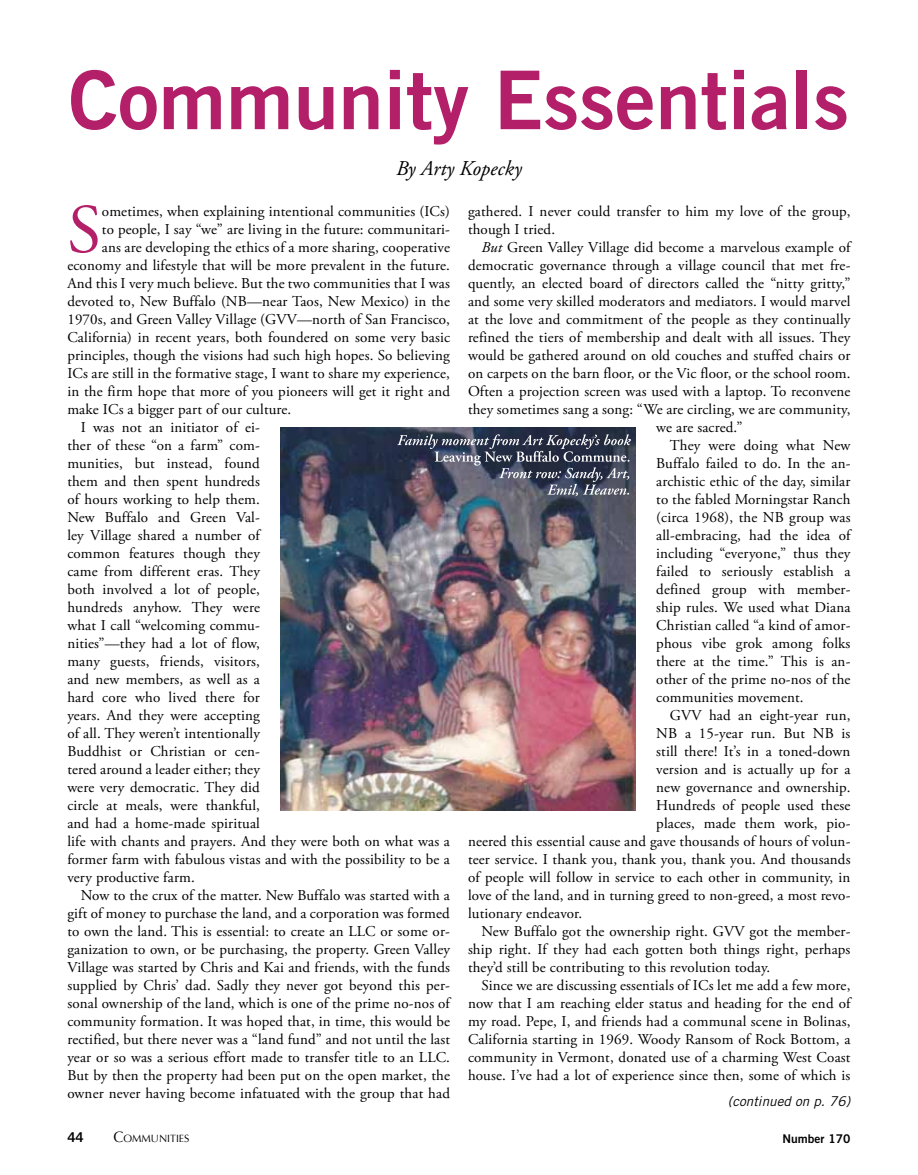
<style>
.page{position:relative;width:918px;height:1175px;background:#fff}
.page>*{position:absolute;margin:0;border:0;box-sizing:border-box;transform-origin:0 0}
.t1{font:81px "Trade Gothic Bold Two";color:#b31f69}
.t2{font:69.3px "Adobe Garamond Pro";color:#b31f69}
.t3{font:italic 21px "Adobe Garamond Pro";color:#000}
.t4{font:15px/18px "Adobe Garamond Pro";letter-spacing:.01em;color:#000}
.t5{font:italic 13.5px "Trade Gothic";color:#000}
.t6{font:13.5px "Trade Gothic Bold Two";color:#000}
.t7{font:12px "Trade Gothic Bold Two";color:#000}
.t8{font:10.5px "Optima";color:#000}
.s1{font-style:italic}
.s2{font-size:15px}
</style>
<div class="page">
<img style="left:280px;top:428px;width:356px;height:382px">
<svg style="left:397px;top:434px;width:234px;height:62px;background:#535769"></svg>
<h1 class="t1" style="left:69px;top:50px;width:782px">Community Essentials</h1>
<h3 class="t3" style="left:396px;top:156px;width:127px">By Arty Kopecky</h3>
<p class="t4" style="left:468px;top:203px;width:384px">gathered. I never could transfer to him my love of the group, though I tried.</p>
<p class="t4" style="left:482px;top:239px;width:370px"><span class="s1">But</span> Green Valley Village did become a marvelous example of</p>
<p class="t4" style="left:468px;top:257px;width:384px">democratic governance through a village council that met fre-</p>
<p class="t4" style="left:468px;top:275px;width:384px">quently, an elected board of directors called the “nitty gritty,”</p>
<p class="t4" style="left:468px;top:293px;width:384px">and some very skilled moderators and mediators. I would marvel</p>
<p class="t4" style="left:468px;top:311px;width:384px">at the love and commitment of the people as they continually</p>
<p class="t4" style="left:468px;top:329px;width:384px">refined the tiers of membership and dealt with all issues. They</p>
<p class="t4" style="left:468px;top:347px;width:384px">would be gathered around on old couches and stuffed chairs or</p>
<p class="t4" style="left:468px;top:365px;width:384px">on carpets on the barn floor, or the Vic floor, or the school room.</p>
<p class="t4" style="left:468px;top:383px;width:384px">Often a projection screen was used with a laptop. To reconvene</p>
<p class="t4" style="left:468px;top:401px;width:384px">they sometimes sang a song: “We are circling, we are community,</p>
<p class="t4" style="left:656px;top:419px;width:88px">we are sacred.”</p>
<p class="t4" style="left:670px;top:437px;width:182px">They were doing what New</p>
<p class="t4" style="left:656px;top:455px;width:196px">Buffalo failed to do. In the an-</p>
<p class="t4" style="left:656px;top:473px;width:196px">archistic ethic of the day, similar</p>
<p class="t4" style="left:656px;top:491px;width:196px">to the fabled Morningstar Ranch</p>
<p class="t4" style="left:656px;top:509px;width:196px">(circa 1968), the NB group was</p>
<p class="t4" style="left:656px;top:527px;width:196px">all-embracing, had the idea of</p>
<p class="t4" style="left:656px;top:545px;width:196px">including “everyone,” thus they</p>
<p class="t4" style="left:656px;top:563px;width:196px">failed to seriously establish a</p>
<p class="t4" style="left:656px;top:581px;width:196px">defined group with member-</p>
<p class="t4" style="left:656px;top:599px;width:196px">ship rules. We used what Diana</p>
<p class="t4" style="left:656px;top:617px;width:196px">Christian called “a kind of amor-</p>
<p class="t4" style="left:656px;top:635px;width:196px">phous vibe grok among folks</p>
<p class="t4" style="left:656px;top:653px;width:196px">there at the time.” This is an-</p>
<p class="t4" style="left:656px;top:671px;width:196px">other of the prime no-nos of the</p>
<p class="t4" style="left:656px;top:689px;width:149px">communities movement.</p>
<p class="t4" style="left:670px;top:707px;width:182px">GVV had an eight-year run,</p>
<p class="t4" style="left:656px;top:725px;width:196px">NB a 15-year run. But NB is</p>
<p class="t4" style="left:656px;top:743px;width:196px">still there! It’s in a toned-down</p>
<p class="t4" style="left:656px;top:761px;width:196px">version and is actually up for a</p>
<p class="t4" style="left:656px;top:779px;width:196px">new governance and ownership.</p>
<p class="t4" style="left:656px;top:797px;width:196px">Hundreds of people used these</p>
<p class="t4" style="left:656px;top:815px;width:196px">places, made them work, pio-</p>
<p class="t4" style="left:468px;top:833px;width:384px">neered this essential cause and gave thousands of hours of volun-</p>
<p class="t4" style="left:468px;top:851px;width:384px">teer service. I thank you, thank you, thank you. And thousands</p>
<p class="t4" style="left:468px;top:869px;width:384px">of people will follow in service to each other in community, in</p>
<p class="t4" style="left:468px;top:887px;width:384px">love of the land, and in turning greed to non-greed, a most revo-</p>
<p class="t4" style="left:468px;top:905px;width:116px">lutionary endeavor.</p>
<p class="t4" style="left:482px;top:923px;width:371px">New Buffalo got the ownership right. GVV got the member-</p>
<p class="t4" style="left:468px;top:941px;width:384px">ship right. If they had each gotten both things right, perhaps</p>
<p class="t4" style="left:468px;top:959px;width:304px">they’d still be contributing to this revolution today.</p>
<p class="t4" style="left:482px;top:977px;width:370px">Since we are discussing essentials of ICs let me add a few more,</p>
<p class="t4" style="left:468px;top:995px;width:384px">now that I am reaching elder status and heading for the end of</p>
<p class="t4" style="left:468px;top:1013px;width:384px">my road. Pepe, I, and friends had a communal scene in Bolinas,</p>
<p class="t4" style="left:468px;top:1031px;width:384px">California starting in 1969. Woody Ransom of Rock Bottom, a</p>
<p class="t4" style="left:468px;top:1049px;width:384px">community in Vermont, donated use of a charming West Coast</p>
<p class="t4" style="left:468px;top:1067px;width:384px">house. I’ve had a lot of experience since then, some of which is</p>
<p class="t5" style="left:728px;top:1092px;width:124px">(continued on p. 76)</p>
<h2 class="t2" style="left:67px;top:188px;width:35px">S</h2>
<p class="t4" style="left:102px;top:203px;width:350px">ometimes, when explaining intentional communities (ICs)</p>
<p class="t4" style="left:102px;top:221px;width:350px">to people, I say “we” are living in the future: communitari-</p>
<p class="t4" style="left:102px;top:239px;width:350px">ans are developing the ethics of a more sharing, cooperative</p>
<p class="t4" style="left:67px;top:257px;width:384px">economy and lifestyle that will be more prevalent in the future.</p>
<p class="t4" style="left:67px;top:275px;width:384px">And this I very much believe. But the two communities that I was</p>
<p class="t4" style="left:67px;top:293px;width:384px">devoted to, New Buffalo (NB—near Taos, New Mexico) in the</p>
<p class="t4" style="left:67px;top:311px;width:384px">1970s, and Green Valley Village (GVV—north of San Francisco,</p>
<p class="t4" style="left:67px;top:329px;width:384px">California) in recent years, both foundered on some very basic</p>
<p class="t4" style="left:67px;top:347px;width:384px">principles, though the visions had such high hopes. So believing</p>
<p class="t4" style="left:67px;top:365px;width:384px">ICs are still in the formative stage, I want to share my experience,</p>
<p class="t4" style="left:67px;top:383px;width:384px">in the firm hope that more of you pioneers will get it right and</p>
<p class="t4" style="left:67px;top:401px;width:226px">make ICs a bigger part of our culture.</p>
<p class="t4" style="left:81px;top:419px;width:181px">I was not an initiator of ei-</p>
<p class="t4" style="left:67px;top:437px;width:194px">ther of these “on a farm” com-</p>
<p class="t4" style="left:67px;top:455px;width:194px">munities, but instead, found</p>
<p class="t4" style="left:67px;top:473px;width:194px">them and then spent hundreds</p>
<p class="t4" style="left:67px;top:491px;width:194px">of hours working to help them.</p>
<p class="t4" style="left:67px;top:509px;width:194px">New Buffalo and Green Val-</p>
<p class="t4" style="left:67px;top:527px;width:194px">ley Village shared a number of</p>
<p class="t4" style="left:67px;top:545px;width:194px">common features though they</p>
<p class="t4" style="left:67px;top:563px;width:194px">came from different eras. They</p>
<p class="t4" style="left:67px;top:581px;width:194px">both involved a lot of people,</p>
<p class="t4" style="left:67px;top:599px;width:194px">hundreds anyhow. They were</p>
<p class="t4" style="left:67px;top:617px;width:194px">what I call “welcoming commu-</p>
<p class="t4" style="left:67px;top:635px;width:194px">nities”—they had a lot of flow,</p>
<p class="t4" style="left:67px;top:653px;width:194px">many guests, friends, visitors,</p>
<p class="t4" style="left:67px;top:671px;width:194px">and new members, as well as a</p>
<p class="t4" style="left:67px;top:689px;width:194px">hard core who lived there for</p>
<p class="t4" style="left:67px;top:707px;width:194px">years. And they were accepting</p>
<p class="t4" style="left:67px;top:725px;width:194px">of all. They weren’t intentionally</p>
<p class="t4" style="left:67px;top:743px;width:194px">Buddhist or Christian or cen-</p>
<p class="t4" style="left:67px;top:761px;width:194px">tered around a leader either; they</p>
<p class="t4" style="left:67px;top:779px;width:194px">were very democratic. They did</p>
<p class="t4" style="left:67px;top:797px;width:194px">circle at meals, were thankful,</p>
<p class="t4" style="left:67px;top:815px;width:194px">and had a home-made spiritual</p>
<p class="t4" style="left:67px;top:833px;width:384px">life with chants and prayers. And they were both on what was a</p>
<p class="t4" style="left:67px;top:851px;width:384px">former farm with fabulous vistas and with the possibility to be a</p>
<p class="t4" style="left:67px;top:869px;width:129px">very productive farm.</p>
<p class="t4" style="left:81px;top:887px;width:371px">Now to the crux of the matter. New Buffalo was started with a</p>
<p class="t4" style="left:67px;top:905px;width:384px">gift of money to purchase the land, and a corporation was formed</p>
<p class="t4" style="left:67px;top:923px;width:384px">to own the land. This is essential: to create an LLC or some or-</p>
<p class="t4" style="left:67px;top:941px;width:384px">ganization to own, or be purchasing, the property. Green Valley</p>
<p class="t4" style="left:67px;top:959px;width:384px">Village was started by Chris and Kai and friends, with the funds</p>
<p class="t4" style="left:67px;top:977px;width:384px">supplied by Chris’ dad. Sadly they never got beyond this per-</p>
<p class="t4" style="left:67px;top:995px;width:384px">sonal ownership of the land, which is one of the prime no-nos of</p>
<p class="t4" style="left:67px;top:1013px;width:384px">community formation. It was hoped that, in time, this would be</p>
<p class="t4" style="left:67px;top:1031px;width:384px">rectified, but there never was a “land fund” and not until the last</p>
<p class="t4" style="left:67px;top:1049px;width:384px">year or so was a serious effort made to transfer title to an LLC.</p>
<p class="t4" style="left:67px;top:1067px;width:384px">But by then the property had been put on the open market, the</p>
<p class="t4" style="left:67px;top:1085px;width:384px">owner never having become infatuated with the group that had</p>
<p class="t6" style="left:67px;top:1129px;width:18px">44</p>
<p class="t8" style="left:114px;top:1132px;width:77px"><span class="s2">C</span>OMMUNITIES</p>
<p class="t7" style="left:782px;top:1130px;width:70px">Number 170</p>
</div>
